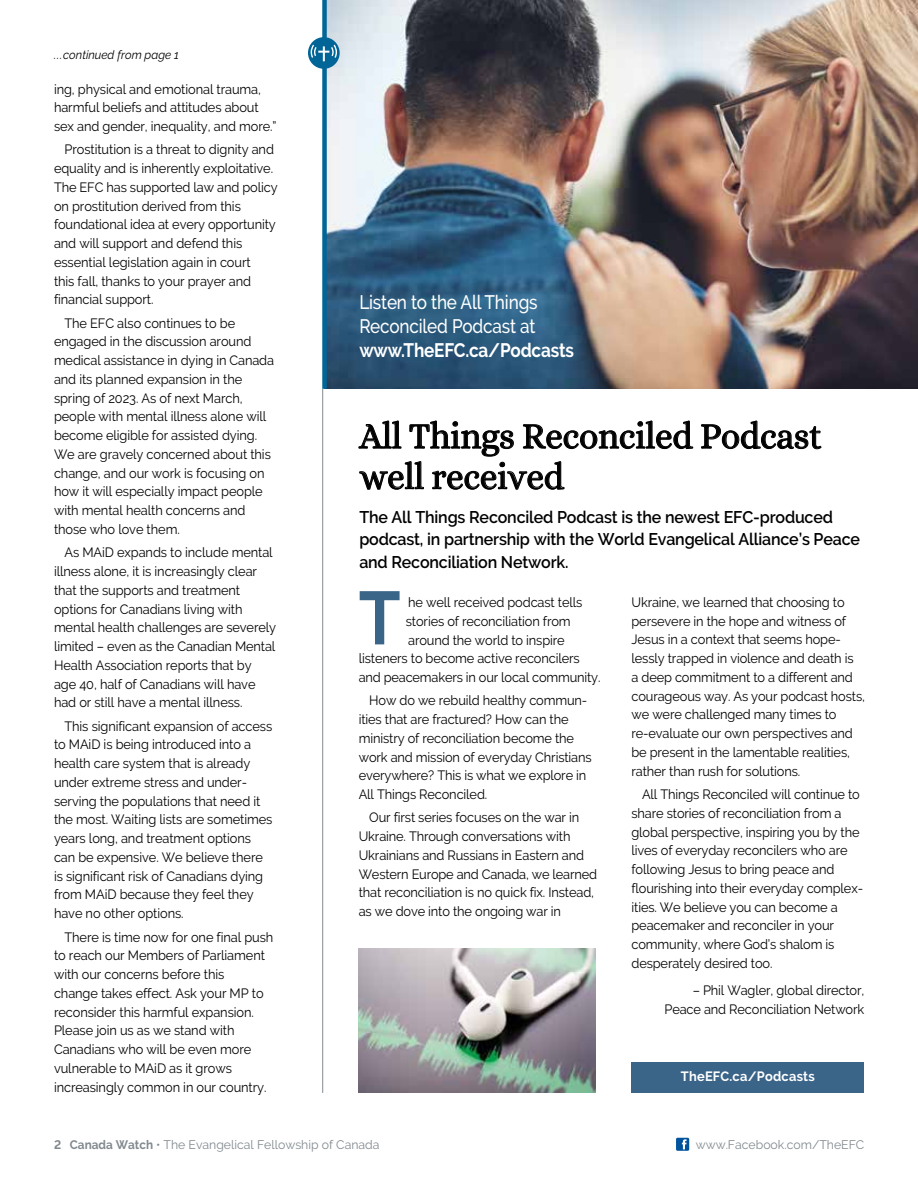
<style>
.page{position:relative;width:918px;height:1188px;background:#fff}
.page>*{position:absolute;margin:0;border:0;box-sizing:border-box;transform-origin:0 0}
.t1{font:700 75px "Raleway";color:#3b6489;scale:.9 1}
.t2{font:37.2px/40.5px "Alice";letter-spacing:-.01em;color:#000;scale:.95 1}
.t3{font:500 19.5px/24px "Raleway";letter-spacing:-.01em;color:#fff;scale:.88 1}
.t4{font:700 19.5px "Raleway";letter-spacing:-.01em;color:#fff;scale:.88 1}
.t5{font:600 16.8px/23px "Raleway";letter-spacing:-.01em;color:#000;scale:.95 1}
.t6{font:13.5px/18.8px "Raleway";letter-spacing:-.005em;color:#000;scale:.95 1}
.t7{font:700 13.5px "Raleway";letter-spacing:.02em;color:#fff;scale:.95 1}
.t8{font:12.3px "Raleway";color:#81898e}
.t9{font:italic 12px "Raleway";color:#000;scale:.96 1}
.s1{font-weight:700}
</style>
<div class="page">
<img style="left:327px;top:0;width:591px;height:389px">
<div style="left:676px;top:1138px;width:13px;height:13px;background:#00549e;border-radius:2px"></div>
<svg style="left:682px;top:1139px;width:5px;height:10px"></svg>
<div style="left:322px;top:0;width:5px;height:389px;background:#026598"></div>
<hr style="left:322px;top:389px;width:1px;height:704px;background:#81898e">
<div style="left:308px;top:37px;width:32px;height:32px;background:#026598;border-radius:50%"></div>
<svg style="left:311px;top:45px;width:26px;height:16px"></svg>
<img style="left:359px;top:948px;width:237px;height:145px">
<div style="left:632px;top:1062px;width:232px;height:31px;background:#3b6489"></div>
<svg style="left:701px;top:421px;width:120px;height:28px"></svg>
<svg style="left:359px;top:421px;width:334px;height:68px"></svg>
<p class="t9" style="left:54px;top:48px;width:132px">...continued from page 1</p>
<p class="t6" style="left:54px;top:79px;width:236px">ing, physical and emotional trauma, harmful beliefs and attitudes about sex and gender, inequality, and more.”</p>
<p class="t6" style="left:54px;top:140px;width:237px;text-indent:11px">Prostitution is a threat to dignity and equality and is inherently exploitative.<br>The EFC has supported law and policy on prostitution derived from this foundational idea at every opportunity and will support and defend this essential legislation again in court<br>this fall, thanks to your prayer and financial support.</p>
<p class="t6" style="left:54px;top:314px;width:233px;text-indent:11px">The EFC also continues to be engaged in the discussion around medical assistance in dying in Canada and its planned expansion in the spring of 2023. As of next March, people with mental illness alone will become eligible for assisted dying.<br>We are gravely concerned about this change, and our work is focusing on how it will especially impact people with mental health concerns and those who love them.</p>
<p class="t6" style="left:54px;top:543px;width:235px;text-indent:11px">As MAiD expands to include mental illness alone, it is increasingly clear that the supports and treatment options for Canadians living with mental health challenges are severely limited – even as the Canadian Mental Health Association reports that by age 40, half of Canadians will have had or still have a mental illness.</p>
<p class="t6" style="left:54px;top:717px;width:231px;text-indent:11px">This significant expansion of access to MAiD is being introduced into a health care system that is already under extreme stress and under&shy;serving the populations that need it the most. Waiting lists are sometimes years long, and treatment options can be expensive. We believe there is significant risk of Canadians dying from MAiD because they feel they have no other options.</p>
<p class="t6" style="left:54px;top:927px;width:232px;text-indent:11px">There is time now for one final push to reach our Members of Parliament with our concerns before this<br>change takes effect. Ask your MP to reconsider this harmful expansion.<br>Please join us as we stand with<br>Canadians who will be even more vulnerable to MAiD as it grows increasingly common in our country.</p>
<h3 class="t3" style="left:359px;top:290px;width:204px">Listen to the All Things<br>Reconciled Podcast at</h3>
<h3 class="t4" style="left:359px;top:339px;width:246px">www.TheEFC.ca/Podcasts</h3>
<h2 class="t2" style="left:359px;top:416px;width:489px">All Things Reconciled Podcast well received</h2>
<p class="t5" style="left:359px;top:505px;width:529px">The All Things Reconciled Podcast is the newest EFC-produced podcast, in partnership with the World Evangelical Alliance’s Peace and Reconciliation Network.</p>
<h1 class="t1" style="left:359px;top:575px;width:48px">T</h1>
<p class="t6" style="left:408px;top:593px;width:185px">he well received podcast tells</p>
<p class="t6" style="left:406px;top:612px;width:175px">stories of reconciliation from</p>
<p class="t6" style="left:408px;top:630px;width:166px">around the world to inspire</p>
<p class="t6" style="left:359px;top:649px;width:234px">listeners to become active reconcilers</p>
<p class="t6" style="left:359px;top:668px;width:256px">and peacemakers in our local community.</p>
<p class="t6" style="left:359px;top:691px;width:247px;text-indent:11px">How do we rebuild healthy commun&shy;ities that are fractured? How can the ministry of reconciliation become the work and mission of everyday Christians everywhere? This is what we explore in All Things Reconciled.</p>
<p class="t6" style="left:359px;top:808px;width:252px;text-indent:11px">Our first series focuses on the war in Ukraine. Through conversations with Ukrainians and Russians in Eastern and Western Europe and Canada, we learned that reconciliation is no quick fix. Instead, as we dove into the ongoing war in</p>
<p class="t6" style="left:632px;top:593px;width:247px">Ukraine, we learned that choosing to persevere in the hope and witness of Jesus in a context that seems hope&shy;lessly trapped in violence and death is<br>a deep commitment to a different and courageous way. As your podcast hosts, we were challenged many times to re-evaluate our own perspectives and be present in the lamentable realities, rather than rush for solutions.</p>
<p class="t6" style="left:632px;top:785px;width:245px;text-indent:11px">All Things Reconciled will continue to share stories of reconciliation from a global perspective, inspiring you by the lives of everyday reconcilers who are following Jesus to bring peace and flourishing into their everyday complex&shy;ities. We believe you can become a peacemaker and reconciler in your community, where God’s shalom is desperately desired too.</p>
<p class="t6" style="left:665px;top:981px;width:212px;text-align:right">– Phil Wagler, global director,<br>Peace and Reconciliation Network</p>
<p class="t7" style="left:681px;top:1069px;width:142px">TheEFC.ca/Podcasts</p>
<p class="t8" style="left:54px;top:1137px;width:327px"><span class="s1">2 Canada Watch</span> • The Evangelical Fellowship of Canada</p>
<p class="t8" style="left:696px;top:1137px;width:170px">www.Facebook.com/TheEFC</p>
</div>
